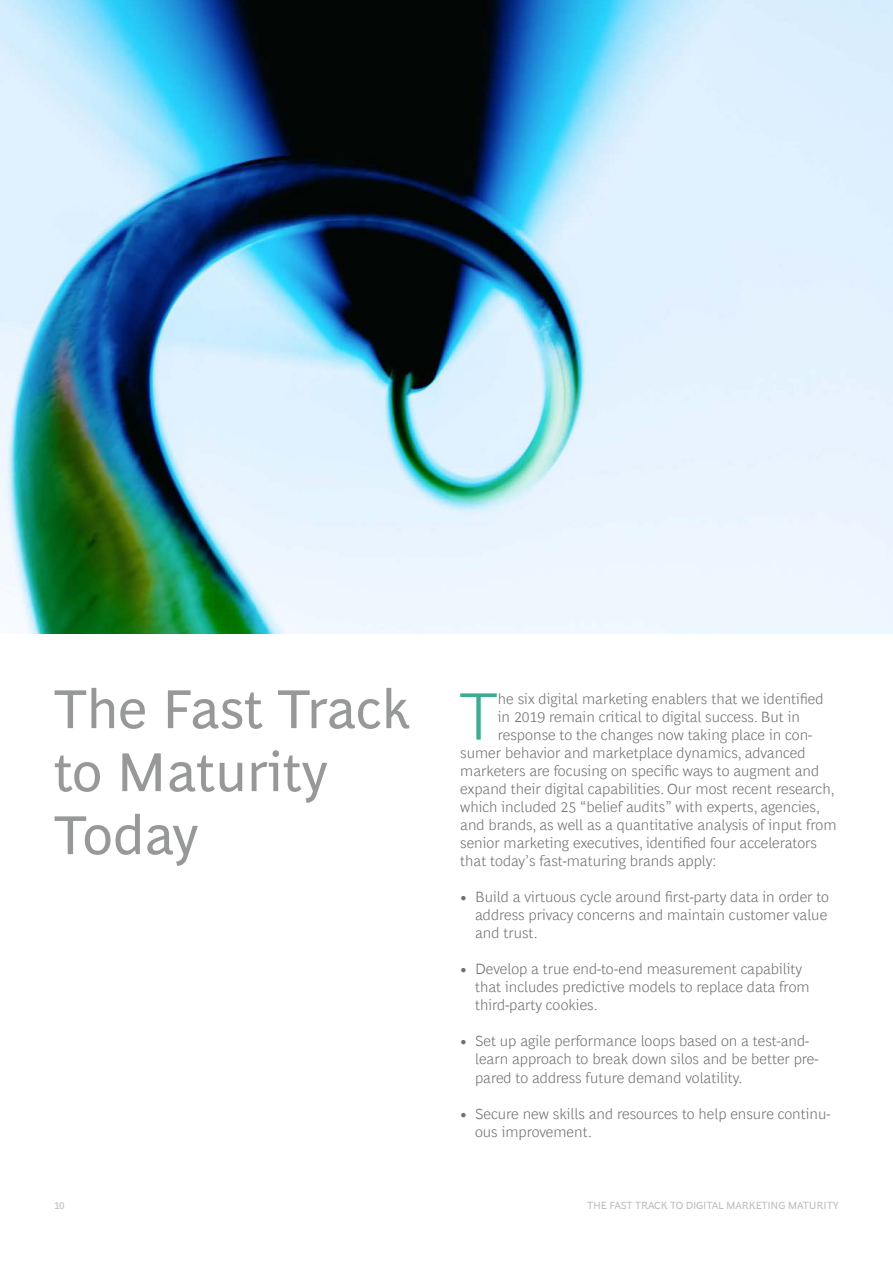
<style>
.page{position:relative;width:893px;height:1263px;background:#fff}
.page>*{position:absolute;margin:0;border:0;box-sizing:border-box;transform-origin:0 0}
.t1{font:300 68.1px "Henderson BCG Sans";color:#3cad93}
.t2{font:55.5px/63px "Henderson BCG Sans";color:#979898}
.t3{font:300 15px/18px "Henderson BCG Sans";color:#707071}
.t4{font:10.5px "Henderson BCG Sans";letter-spacing:-.02em;color:#c0bfbf}
</style>
<div class="page">
<img style="left:0;top:0;width:893px;height:634px">
<h2 class="t2" style="left:54px;top:673px;width:357px">The Fast Track to Maturity<br>Today</h2>
<h1 class="t1" style="left:459px;top:666px;width:40px">T</h1>
<p class="t3" style="left:498px;top:688px;width:327px">he six digital marketing enablers that we identified</p>
<p class="t3" style="left:498px;top:706px;width:304px">in 2019 remain critical to digital success. But in</p>
<p class="t3" style="left:498px;top:724px;width:316px">response to the changes now taking place in con-</p>
<p class="t3" style="left:460px;top:742px;width:347px">sumer behavior and marketplace dynamics, advanced</p>
<p class="t3" style="left:460px;top:760px;width:360px">marketers are focusing on specific ways to augment and</p>
<p class="t3" style="left:460px;top:778px;width:376px">expand their digital capabilities. Our most recent research,</p>
<p class="t3" style="left:460px;top:796px;width:361px">which included 25 “belief audits” with experts, agencies,</p>
<p class="t3" style="left:460px;top:814px;width:378px">and brands, as well as a quantitative analysis of input from</p>
<p class="t3" style="left:460px;top:832px;width:358px">senior marketing executives, identified four accelerators</p>
<p class="t3" style="left:460px;top:851px;width:258px">that today’s fast-maturing brands apply:</p>
<p class="t3" style="left:475px;top:887px;width:355px;text-indent:-15px">• Build a virtuous cycle around first-party data in order to address privacy concerns and maintain customer value and trust.</p>
<p class="t3" style="left:475px;top:959px;width:336px;text-indent:-15px">• Develop a true end-to-end measurement capability that includes predictive models to replace data from third-party cookies.</p>
<p class="t3" style="left:475px;top:1031px;width:345px;text-indent:-15px">• Set up agile performance loops based on a test-and&shy;learn approach to break down silos and be better pre&shy;pared to address future demand volatility.</p>
<p class="t3" style="left:475px;top:1103px;width:357px;text-indent:-15px">• Secure new skills and resources to help ensure continu&shy;ous improvement.</p>
<p class="t4" style="left:54px;top:1198px;width:12px">10</p>
<p class="t4" style="left:587px;top:1198px;width:253px">THE FAST TRACK TO DIGITAL MARKETING MATURITY</p>
</div>
